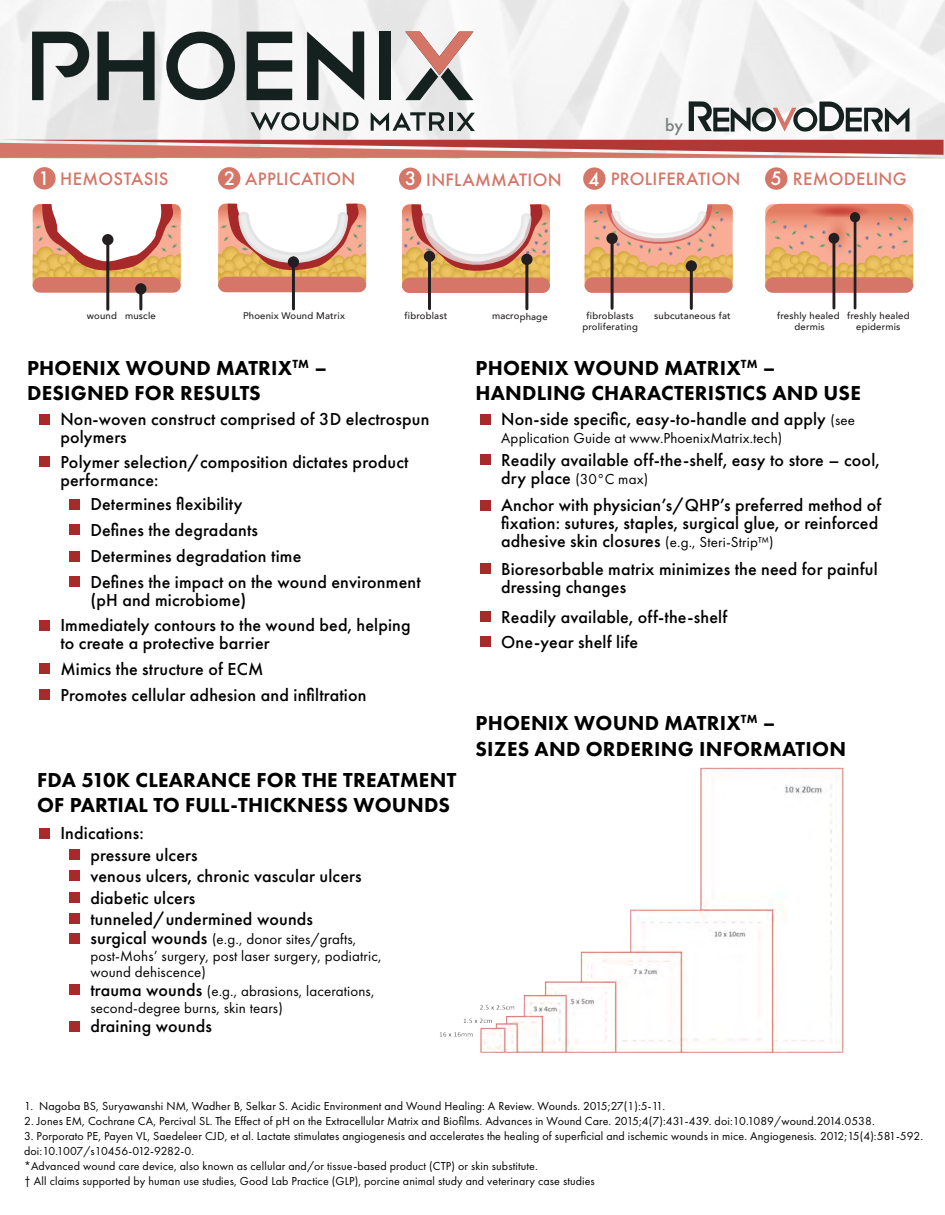
<style>
.page{position:relative;width:945px;height:1215px;background:#fff}
.page>*{position:absolute;margin:0;border:0;box-sizing:border-box;transform-origin:0 0}
.t1{font:800 21px/25.2px "Futura PT";letter-spacing:.01em;color:#000}
.t2{font:500 18px/18px "Futura PT";letter-spacing:.01em;color:#000}
.t3{font:500 18px "Futura PT";color:#7c8080}
.t4{font:500 16.5px "Futura";letter-spacing:.02em;color:#d47567}
.t5{font:15px/16.5px "Futura PT";letter-spacing:.01em;color:#000}
.t6{font:12px/15px "Futura PT";letter-spacing:.01em;color:#000}
.t7{font:500 9.6px/11.1px "Avenir";letter-spacing:.02em;color:#231f20;text-align:center}
.s1{font-size:17.85px;color:#fff}
.s2{font-weight:500;font-size:18px}
.s3{font-weight:400;font-size:15px}
</style>
<div class="page">
<hr style="left:428px;top:256px;width:3px;height:53px;background:#231f20">
<hr style="left:525px;top:259px;width:3px;height:50px;background:#231f20">
<hr style="left:611px;top:238px;width:3px;height:70px;background:#231f20">
<hr style="left:690px;top:266px;width:3px;height:42px;background:#231f20">
<hr style="left:833px;top:238px;width:2px;height:70px;background:#231f20">
<hr style="left:854px;top:217px;width:2px;height:91px;background:#231f20">
<hr style="left:139px;top:289px;width:3px;height:20px;background:#231f20">
<hr style="left:106px;top:239px;width:3px;height:70px;background:#231f20">
<hr style="left:292px;top:262px;width:3px;height:47px;background:#231f20">
<div style="left:39px;top:414px;width:11px;height:11px;background:#a72929"></div>
<div style="left:69px;top:499px;width:11px;height:11px;background:#a72929"></div>
<div style="left:69px;top:524px;width:11px;height:11px;background:#a72929"></div>
<div style="left:69px;top:551px;width:11px;height:11px;background:#a72929"></div>
<div style="left:69px;top:576px;width:11px;height:11px;background:#a72929"></div>
<div style="left:39px;top:828px;width:11px;height:10px;background:#a72929"></div>
<div style="left:69px;top:849px;width:11px;height:11px;background:#a72929"></div>
<div style="left:69px;top:871px;width:11px;height:10px;background:#a72929"></div>
<div style="left:69px;top:892px;width:11px;height:11px;background:#a72929"></div>
<div style="left:69px;top:914px;width:11px;height:10px;background:#a72929"></div>
<div style="left:69px;top:933px;width:11px;height:11px;background:#a72929"></div>
<div style="left:69px;top:985px;width:11px;height:10px;background:#a72929"></div>
<div style="left:69px;top:1021px;width:11px;height:11px;background:#a72929"></div>
<div style="left:39px;top:456px;width:11px;height:11px;background:#a72929"></div>
<div style="left:39px;top:620px;width:11px;height:11px;background:#a72929"></div>
<div style="left:39px;top:664px;width:11px;height:10px;background:#a72929"></div>
<div style="left:39px;top:689px;width:11px;height:11px;background:#a72929"></div>
<div style="left:480px;top:414px;width:11px;height:11px;background:#a72929"></div>
<div style="left:480px;top:455px;width:11px;height:10px;background:#a72929"></div>
<div style="left:480px;top:500px;width:11px;height:11px;background:#a72929"></div>
<div style="left:480px;top:563px;width:11px;height:11px;background:#a72929"></div>
<div style="left:480px;top:611px;width:11px;height:11px;background:#a72929"></div>
<div style="left:480px;top:636px;width:11px;height:11px;background:#a72929"></div>
<svg style="left:0;top:0;width:944px;height:293px"></svg>
<img style="left:439px;top:767px;width:405px;height:286px">
<p class="t3" style="left:665px;top:114px;width:20px">by</p>
<p class="t4" style="left:39px;top:168px;width:131px"><span class="s1">1</span> HEMOSTASIS</p>
<p class="t4" style="left:224px;top:168px;width:133px"><span class="s1">2</span> APPLICATION</p>
<p class="t4" style="left:405px;top:168px;width:158px"><span class="s1">3</span> INFLAMMATION</p>
<p class="t4" style="left:588px;top:168px;width:154px"><span class="s1">4</span> PROLIFERATION</p>
<p class="t4" style="left:771px;top:168px;width:138px"><span class="s1">5</span> REMODELING</p>
<p class="t7" style="left:87px;top:310px;width:70px">wound muscle</p>
<p class="t7" style="left:243px;top:310px;width:103px">Phoenix Wound Matrix</p>
<p class="t1" style="left:27px;top:355px;width:302px">PHOENIX WOUND MATRIX<sup>TM</sup> –<br>DESIGNED FOR RESULTS</p>
<p class="t7" style="left:405px;top:310px;width:44px">fibroblast</p>
<p class="t7" style="left:492px;top:310px;width:57px">macrophage</p>
<p class="t7" style="left:582px;top:310px;width:57px">fibroblasts proliferating</p>
<p class="t7" style="left:654px;top:310px;width:78px">subcutaneous fat</p>
<p class="t7" style="left:847px;top:310px;width:64px">freshly healed epidermis</p>
<p class="t7" style="left:777px;top:310px;width:64px">freshly healed dermis</p>
<p class="t1" style="left:476px;top:355px;width:387px">PHOENIX WOUND MATRIX<sup>TM</sup> –<br>HANDLING CHARACTERISTICS AND USE</p>
<p class="t2" style="left:60px;top:410px;width:371px">Non-woven construct comprised of 3D electrospun polymers</p>
<p class="t2" style="left:60px;top:453px;width:350px">Polymer selection/composition dictates product performance:</p>
<p class="t2" style="left:90px;top:491px;width:332px;line-height:25.8px">Determines flexibility<br>Defines the degradants<br>Determines degradation time<br>Defines the impact on the wound environment</p>
<p class="t2" style="left:90px;top:591px;width:158px">(pH and microbiome)</p>
<p class="t2" style="left:60px;top:616px;width:352px">Immediately contours to the wound bed, helping to create a protective barrier</p>
<p class="t2" style="left:60px;top:656px;width:308px;line-height:25.8px">Mimics the structure of ECM<br>Promotes cellular adhesion and infiltration</p>
<p class="t1" style="left:37px;top:767px;width:421px">FDA 510K CLEARANCE FOR THE TREATMENT<br>OF PARTIAL TO FULL-THICKNESS WOUNDS</p>
<p class="t2" style="left:90px;top:822px;width:273px;line-height:21.5px;text-indent:-30px">Indications:<br>pressure ulcers<br>venous ulcers, chronic vascular ulcers diabetic ulcers tunneled/undermined wounds</p>
<p class="t5" style="left:90px;top:931px;width:293px"><span class="s2">surgical wounds</span> (e.g., donor sites/grafts, post-Mohs’ surgery, post laser surgery, podiatric, wound dehiscence)</p>
<p class="t5" style="left:90px;top:983px;width:286px"><span class="s2">trauma wounds</span> (e.g., abrasions, lacerations, second-degree burns, skin tears)</p>
<p class="t2" style="left:90px;top:1017px;width:123px">draining wounds</p>
<p class="t2" style="left:501px;top:410px;width:355px">Non-side specific, easy-to-handle and apply <span class="s3">(see</span></p>
<p class="t5" style="left:501px;top:430px;width:283px">Application Guide at www.PhoenixMatrix.tech)</p>
<p class="t2" style="left:501px;top:451px;width:380px">Readily available off-the-shelf, easy to store – cool,</p>
<p class="t5" style="left:501px;top:471px;width:149px"><span class="s2">dry place</span> (30°C max)</p>
<p class="t2" style="left:501px;top:496px;width:382px">Anchor with physician’s/QHP’s preferred method of fixation: sutures, staples, surgical glue, or reinforced adhesive skin closures <span class="s3">(e.g., Steri-Strip™)</span></p>
<p class="t2" style="left:501px;top:560px;width:378px">Bioresorbable matrix minimizes the need for painful dressing changes</p>
<p class="t2" style="left:501px;top:604px;width:228px;line-height:25px">Readily available, off-the-shelf<br>One-year shelf life</p>
<p class="t1" style="left:475px;top:710px;width:372px">PHOENIX WOUND MATRIX<sup>TM</sup> –<br>SIZES AND ORDERING INFORMATION</p>
<p class="t6" style="left:24px;top:1099px;width:643px">1. Nagoba BS, Suryawanshi NM, Wadher B, Selkar S. Acidic Environment and Wound Healing: A Review. Wounds. 2015;27(1):5-11.</p>
<p class="t6" style="left:24px;top:1114px;width:852px">2. Jones EM, Cochrane CA, Percival SL. The Effect of pH on the Extracellular Matrix and Biofilms. Advances in Wound Care. 2015;4(7):431-439. doi:10.1089/wound.2014.0538.</p>
<p class="t6" style="left:24px;top:1129px;width:900px">3. Porporato PE, Payen VL, Saedeleer CJD, et al. Lactate stimulates angiogenesis and accelerates the healing of superficial and ischemic wounds in mice. Angiogenesis. 2012;15(4):581-592. doi:10.1007/s10456-012-9282-0.<br>*Advanced wound care device, also known as cellular and/or tissue-based product (CTP) or skin substitute.<br>† All claims supported by human use studies, Good Lab Practice (GLP), porcine animal study and veterinary case studies</p>
</div>
